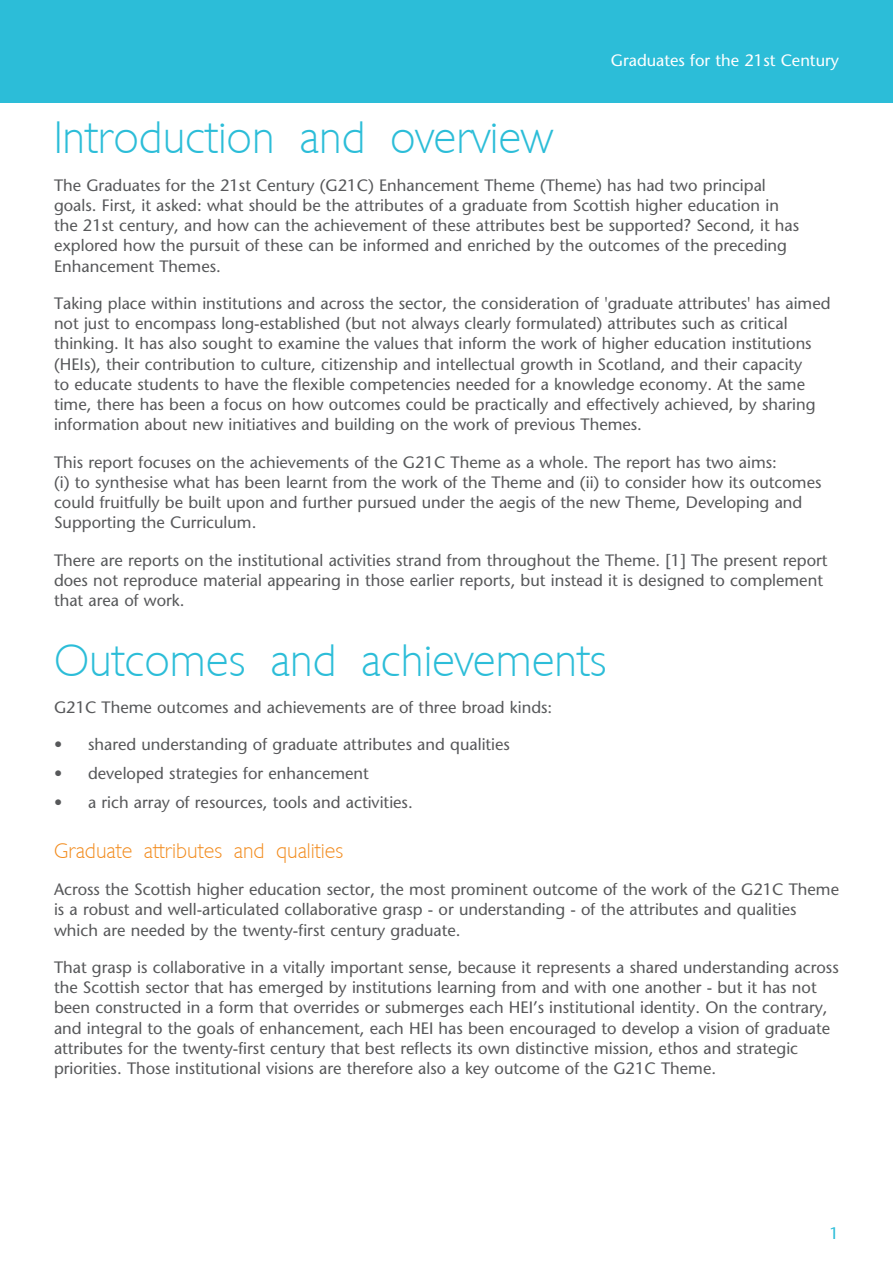
<style>
.page{position:relative;width:893px;height:1263px;background:#fff}
.page>*{position:absolute;margin:0;border:0;box-sizing:border-box;transform-origin:0 0}
._1st_Level{font:45px "Stewardson";color:#2cbdd8}
._2nd_Level{font:21px "Stewardson";color:#f28b1d}
.Text{font:16.5px/20.2px "Stone Sans";color:#57585a}
.Bullet_-_normal{font:16.5px "Stone Sans";color:#57585a}
.Text-2{font:16.5px "Stone Sans";color:#fff}
.t1{font:16.5px "Stone Sans";color:#2cbdd8}
</style>
<div class="page">
<div style="left:0;top:0;width:893px;height:102px;background:#2cbdd8"></div>
<p class="Text-2" style="left:611px;top:51px;width:230px">Graduates for the 21st Century</p>
<p class="_1st_Level" style="left:54px;top:115px;width:501px">Introduction and overview</p>
<p class="Text" style="left:54px;top:175px;width:747px">The Graduates for the 21st Century (G21C) Enhancement Theme (Theme) has had two principal goals. First, it asked: what should be the attributes of a graduate from Scottish higher education in the 21st century, and how can the achievement of these attributes best be supported? Second, it has explored how the pursuit of these can be informed and enriched by the outcomes of the preceding Enhancement Themes.</p>
<p class="Text" style="left:54px;top:293px;width:778px">Taking place within institutions and across the sector, the consideration of 'graduate attributes' has aimed not just to encompass long-established (but not always clearly formulated) attributes such as critical thinking. It has also sought to examine the values that inform the work of higher education institutions (HEIs), their contribution to culture, citizenship and intellectual growth in Scotland, and their capacity<br>to educate students to have the flexible competencies needed for a knowledge economy. At the same time, there has been a focus on how outcomes could be practically and effectively achieved, by sharing information about new initiatives and building on the work of previous Themes.</p>
<p class="Text" style="left:54px;top:452px;width:769px">This report focuses on the achievements of the G21C Theme as a whole. The report has two aims:<br>(i) to synthesise what has been learnt from the work of the Theme and (ii) to consider how its outcomes could fruitfully be built upon and further pursued under the aegis of the new Theme, Developing and Supporting the Curriculum.</p>
<p class="Text" style="left:54px;top:550px;width:775px">There are reports on the institutional activities strand from throughout the Theme. [1] The present report does not reproduce material appearing in those earlier reports, but instead it is designed to complement that area of work.</p>
<p class="_1st_Level" style="left:54px;top:637px;width:554px">Outcomes and achievements</p>
<p class="Text" style="left:54px;top:697px;width:500px">G21C Theme outcomes and achievements are of three broad kinds:</p>
<p class="Bullet_-_normal" style="left:54px;top:734px;width:457px">• shared understanding of graduate attributes and qualities</p>
<p class="Bullet_-_normal" style="left:54px;top:763px;width:316px">• developed strategies for enhancement</p>
<p class="Bullet_-_normal" style="left:54px;top:792px;width:360px">• a rich array of resources, tools and activities.</p>
<p class="_2nd_Level" style="left:54px;top:840px;width:291px">Graduate attributes and qualities</p>
<p class="Text" style="left:54px;top:879px;width:786px">Across the Scottish higher education sector, the most prominent outcome of the work of the G21C Theme is a robust and well-articulated collaborative grasp - or understanding - of the attributes and qualities which are needed by the twenty-first century graduate.</p>
<p class="Text" style="left:54px;top:957px;width:786px">That grasp is collaborative in a vitally important sense, because it represents a shared understanding across the Scottish sector that has emerged by institutions learning from and with one another - but it has not been constructed in a form that overrides or submerges each HEI’s institutional identity. On the contrary, and integral to the goals of enhancement, each HEI has been encouraged to develop a vision of graduate attributes for the twenty-first century that best reflects its own distinctive mission, ethos and strategic priorities. Those institutional visions are therefore also a key outcome of the G21C Theme.</p>
<p class="t1" style="left:829px;top:1223px;width:11px">1</p>
</div>
